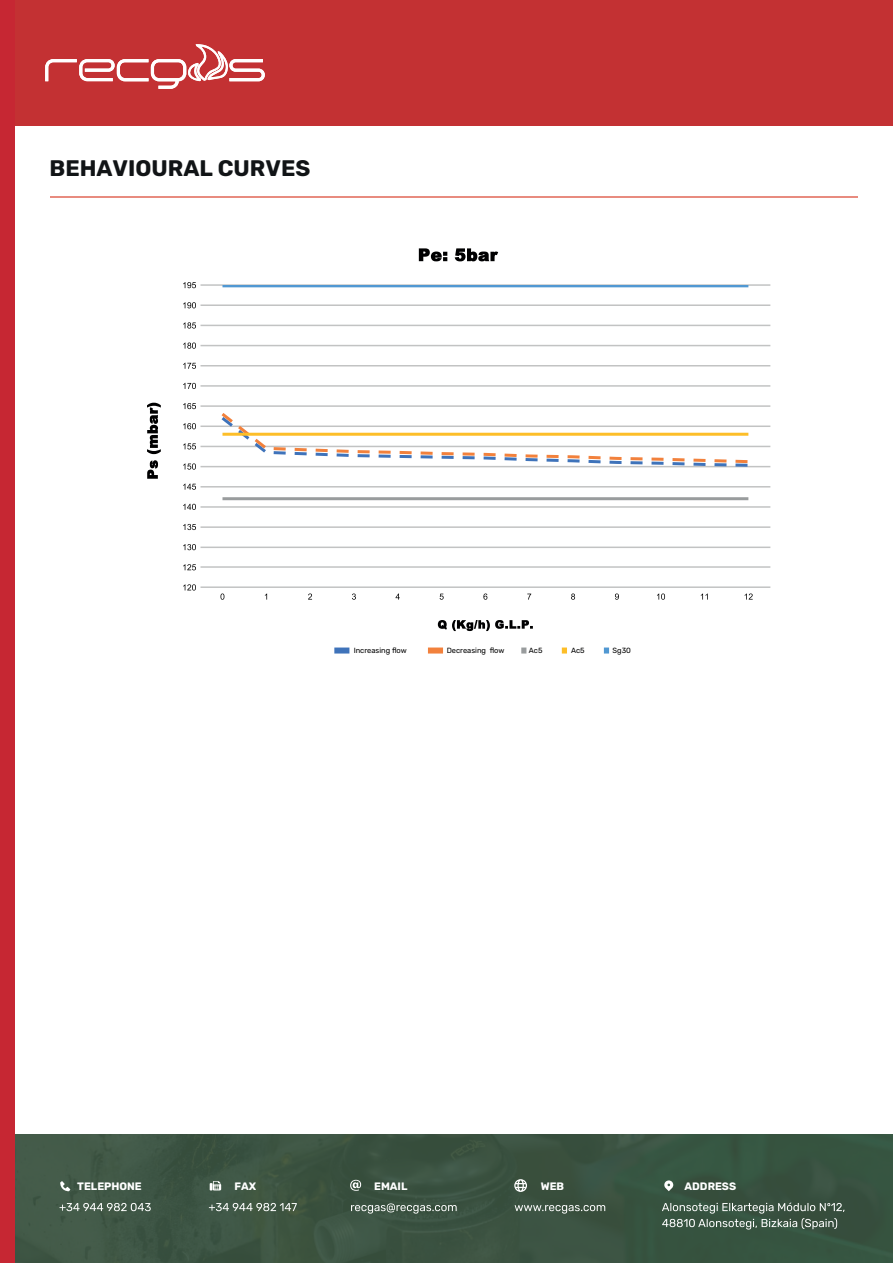
<style>
.page{position:relative;width:893px;height:1263px;background:#fff}
.page>*{position:absolute;margin:0;border:0;box-sizing:border-box;transform-origin:0 0}
.t1{font:700 22.5px "Rubik";color:#111416}
.t2{font:700 10.8px "Rubik";color:#fff}
.t3{font:7.5px "Rubik";color:#000001}
</style>
<div class="page">
<div style="left:0;top:1134px;width:892px;height:129px;background:#3a5441"></div>
<div style="left:0;top:0;width:892px;height:126px;background:#c33133"></div>
<div style="left:0;top:0;width:14px;height:1263px;background:#c62733"></div>
<svg style="left:59px;top:1203px;width:92px;height:8px"></svg>
<svg style="left:209px;top:1203px;width:88px;height:8px"></svg>
<svg style="left:210px;top:1181px;width:11px;height:9px"></svg>
<svg style="left:351px;top:1203px;width:105px;height:11px"></svg>
<svg style="left:350px;top:1180px;width:11px;height:11px"></svg>
<svg style="left:662px;top:1203px;width:182px;height:27px"></svg>
<svg style="left:664px;top:1180px;width:9px;height:11px"></svg>
<svg style="left:514px;top:1205px;width:91px;height:9px"></svg>
<svg style="left:514px;top:1179px;width:13px;height:13px"></svg>
<svg style="left:60px;top:1181px;width:10px;height:10px"></svg>
<svg style="left:45px;top:44px;width:220px;height:45px"></svg>
<hr style="left:51px;top:197px;width:807px;height:1px;background:#d93b27">
<hr style="left:200px;top:586px;width:570px;height:2px;background:#c2c3c3">
<hr style="left:200px;top:566px;width:570px;height:2px;background:#c2c3c3">
<hr style="left:200px;top:547px;width:570px;height:1px;background:#c2c3c3">
<hr style="left:200px;top:526px;width:570px;height:2px;background:#c2c3c3">
<hr style="left:200px;top:506px;width:570px;height:2px;background:#c2c3c3">
<hr style="left:200px;top:486px;width:570px;height:2px;background:#c2c3c3">
<hr style="left:200px;top:466px;width:570px;height:1px;background:#c2c3c3">
<hr style="left:200px;top:446px;width:570px;height:1px;background:#c2c3c3">
<hr style="left:200px;top:426px;width:570px;height:1px;background:#c2c3c3">
<hr style="left:200px;top:405px;width:570px;height:2px;background:#c2c3c3">
<hr style="left:200px;top:385px;width:570px;height:2px;background:#c2c3c3">
<hr style="left:200px;top:365px;width:570px;height:2px;background:#c2c3c3">
<hr style="left:200px;top:345px;width:570px;height:1px;background:#c2c3c3">
<hr style="left:200px;top:325px;width:570px;height:1px;background:#c2c3c3">
<hr style="left:200px;top:304px;width:570px;height:2px;background:#c2c3c3">
<hr style="left:200px;top:284px;width:570px;height:2px;background:#c2c3c3">
<hr style="left:222px;top:497px;width:526px;height:3px;background:#999c9d">
<hr style="left:222px;top:285px;width:526px;height:2px;background:#5198d2">
<svg style="left:218px;top:413px;width:533px;height:55px"></svg>
<svg style="left:438px;top:620px;width:95px;height:11px"></svg>
<svg style="left:147px;top:403px;width:14px;height:76px"></svg>
<svg style="left:183px;top:584px;width:13px;height:7px"></svg>
<svg style="left:183px;top:564px;width:13px;height:6px"></svg>
<svg style="left:183px;top:544px;width:13px;height:6px"></svg>
<svg style="left:183px;top:524px;width:13px;height:6px"></svg>
<svg style="left:183px;top:504px;width:13px;height:6px"></svg>
<svg style="left:183px;top:484px;width:13px;height:6px"></svg>
<svg style="left:183px;top:463px;width:13px;height:7px"></svg>
<svg style="left:183px;top:443px;width:13px;height:6px"></svg>
<svg style="left:183px;top:423px;width:13px;height:6px"></svg>
<svg style="left:183px;top:403px;width:13px;height:6px"></svg>
<svg style="left:183px;top:383px;width:13px;height:6px"></svg>
<svg style="left:183px;top:363px;width:13px;height:6px"></svg>
<svg style="left:183px;top:343px;width:13px;height:6px"></svg>
<svg style="left:183px;top:322px;width:13px;height:7px"></svg>
<svg style="left:183px;top:302px;width:13px;height:6px"></svg>
<svg style="left:183px;top:282px;width:13px;height:6px"></svg>
<svg style="left:220px;top:594px;width:4px;height:6px"></svg>
<svg style="left:308px;top:594px;width:4px;height:6px"></svg>
<svg style="left:352px;top:594px;width:4px;height:6px"></svg>
<svg style="left:395px;top:594px;width:5px;height:6px"></svg>
<svg style="left:439px;top:594px;width:4px;height:6px"></svg>
<svg style="left:483px;top:594px;width:4px;height:6px"></svg>
<svg style="left:527px;top:594px;width:4px;height:6px"></svg>
<svg style="left:571px;top:594px;width:4px;height:6px"></svg>
<svg style="left:615px;top:594px;width:4px;height:6px"></svg>
<svg style="left:657px;top:594px;width:8px;height:6px"></svg>
<svg style="left:700px;top:594px;width:7px;height:6px"></svg>
<svg style="left:744px;top:594px;width:8px;height:6px"></svg>
<svg style="left:419px;top:248px;width:79px;height:13px"></svg>
<svg style="left:334px;top:648px;width:15px;height:6px"></svg>
<svg style="left:428px;top:648px;width:15px;height:6px"></svg>
<svg style="left:521px;top:648px;width:5px;height:6px"></svg>
<svg style="left:562px;top:648px;width:5px;height:6px"></svg>
<svg style="left:604px;top:648px;width:5px;height:6px"></svg>
<h1 class="t1" style="left:49px;top:156px;width:262px">BEHAVIOURAL CURVES</h1>
<p class="t3" style="left:353px;top:646px;width:55px">Increasing flow</p>
<p class="t3" style="left:447px;top:646px;width:59px">Decreasing flow</p>
<p class="t3" style="left:529px;top:646px;width:15px">Ac5</p>
<p class="t3" style="left:571px;top:646px;width:15px">Ac5</p>
<p class="t3" style="left:612px;top:646px;width:20px">Sg30</p>
<h2 class="t2" style="left:77px;top:1180px;width:66px">TELEPHONE</h2>
<h2 class="t2" style="left:234px;top:1180px;width:23px">FAX</h2>
<h2 class="t2" style="left:374px;top:1180px;width:35px">EMAIL</h2>
<h2 class="t2" style="left:541px;top:1180px;width:25px">WEB</h2>
<h2 class="t2" style="left:684px;top:1180px;width:53px">ADDRESS</h2>
</div>
